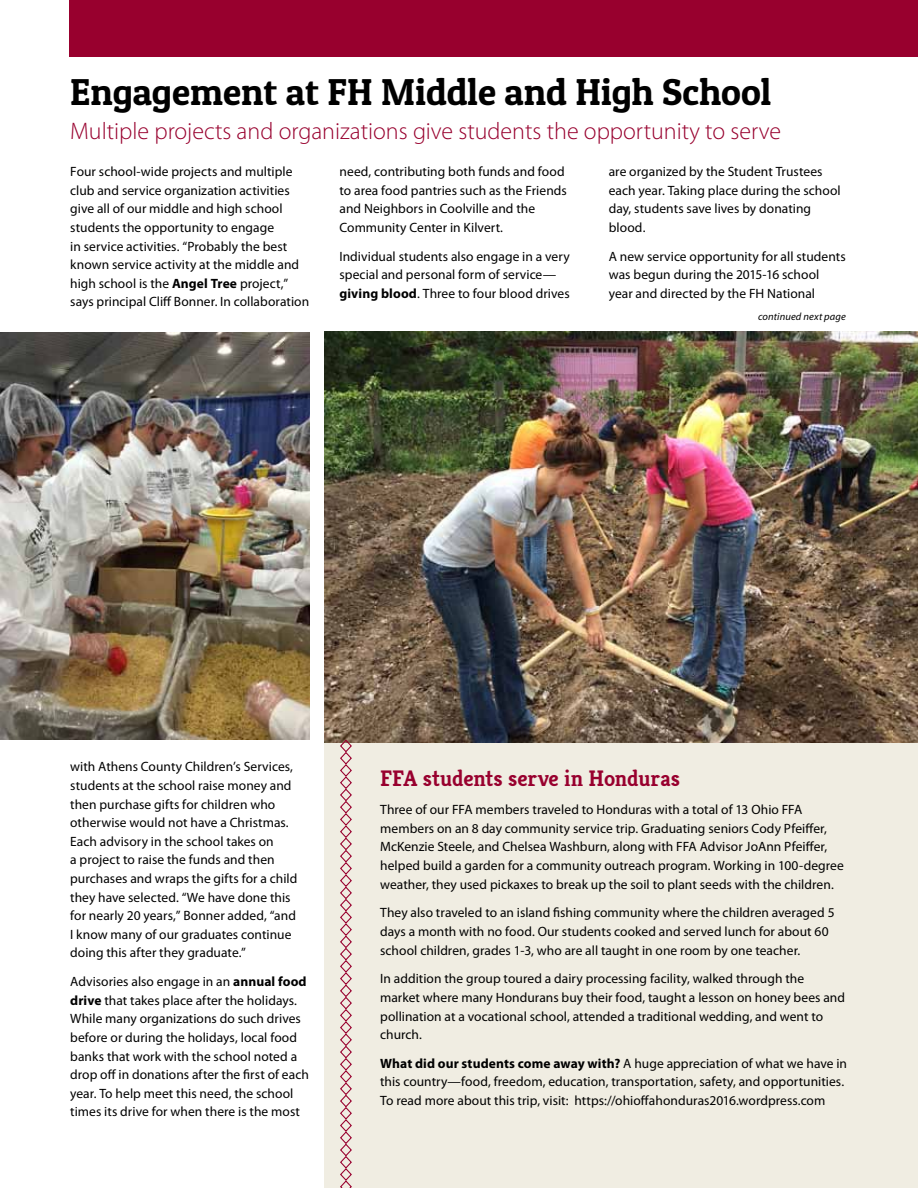
<style>
.page{position:relative;width:918px;height:1188px;background:#fff}
.page>*{position:absolute;margin:0;border:0;box-sizing:border-box;transform-origin:0 0}
.t1{font:37.5px "Patua One";color:#000}
.t2{font:300 24px "Myriad Pro";color:#98002e}
.t3{font:700 22.5px "Kreon";letter-spacing:-.005em;color:#98002e}
.t4{font:13.5px/18.6px "Myriad Pro";letter-spacing:.005em;color:#000}
.t5{font:italic 10.5px "Myriad Pro";letter-spacing:.01em;color:#000}
.s1{font-weight:700}
</style>
<div class="page">
<div style="left:324px;top:709px;width:594px;height:479px;background:#f0ede2"></div>
<img style="left:0;top:333px;width:309px;height:406px">
<div style="left:69px;top:0;width:849px;height:56px;background:#98002e"></div>
<img style="left:324px;top:332px;width:594px;height:410px">
<svg style="left:339px;top:739px;width:14px;height:449px"></svg>
<h1 class="t1" style="left:70px;top:69px;width:703px">Engagement at FH Middle and High School</h1>
<h2 class="t2" style="left:70px;top:117px;width:713px">Multiple projects and organizations give students the opportunity to serve</h2>
<p class="t4" style="left:70px;top:162px;width:241px">Four school-wide projects and multiple club and service organization activities give all of our middle and high school students the opportunity to engage<br>in service activities. “Probably the best known service activity at the middle and high school is the <span class="s1">Angel Tree</span> project,” says principal Cliff Bonner. In collaboration</p>
<p class="t4" style="left:339px;top:162px;width:229px">need, contributing both funds and food to area food pantries such as the Friends and Neighbors in Coolville and the Community Center in Kilvert.</p>
<p class="t4" style="left:339px;top:247px;width:232px">Individual students also engage in a very special and personal form of service— <span class="s1">giving blood</span>. Three to four blood drives</p>
<p class="t4" style="left:609px;top:162px;width:234px">are organized by the Student Trustees each year. Taking place during the school day, students save lives by donating blood.</p>
<p class="t4" style="left:609px;top:247px;width:239px">A new service opportunity for all students was begun during the 2015-16 school year and directed by the FH National</p>
<p class="t5" style="left:758px;top:310px;width:89px">continued next page</p>
<p class="t4" style="left:70px;top:757px;width:229px">with Athens County Children’s Services, students at the school raise money and then purchase gifts for children who otherwise would not have a Christmas.<br>Each advisory in the school takes on<br>a project to raise the funds and then purchases and wraps the gifts for a child they have selected. “We have done this for nearly 20 years,” Bonner added, “and I know many of our graduates continue doing this after they graduate.”</p>
<p class="t4" style="left:70px;top:972px;width:240px">Advisories also engage in an <span class="s1">annual food drive</span> that takes place after the holidays.<br>While many organizations do such drives before or during the holidays, local food banks that work with the school noted a drop off in donations after the first of each year. To help meet this need, the school times its drive for when there is the most</p>
<h3 class="t3" style="left:380px;top:764px;width:302px">FFA students serve in Honduras</h3>
<p class="t4" style="left:380px;top:800px;width:465px">Three of our FFA members traveled to Honduras with a total of 13 Ohio FFA members on an 8 day community service trip. Graduating seniors Cody Pfeiffer, McKenzie Steele, and Chelsea Washburn, along with FFA Advisor JoAnn Pfeiffer, helped build a garden for a community outreach program. Working in 100-degree weather, they used pickaxes to break up the soil to plant seeds with the children.</p>
<p class="t4" style="left:380px;top:903px;width:456px">They also traveled to an island fishing community where the children averaged 5 days a month with no food. Our students cooked and served lunch for about 60 school children, grades 1-3, who are all taught in one room by one teacher.</p>
<p class="t4" style="left:380px;top:969px;width:466px">In addition the group toured a dairy processing facility, walked through the market where many Hondurans buy their food, taught a lesson on honey bees and pollination at a vocational school, attended a traditional wedding, and went to church.</p>
<p class="t4" style="left:380px;top:1054px;width:468px"><span class="s1">What did our students come away with?</span> A huge appreciation of what we have in this country—food, freedom, education, transportation, safety, and opportunities.<br>To read more about this trip, visit: https://ohioffahonduras2016.wordpress.com</p>
</div>
